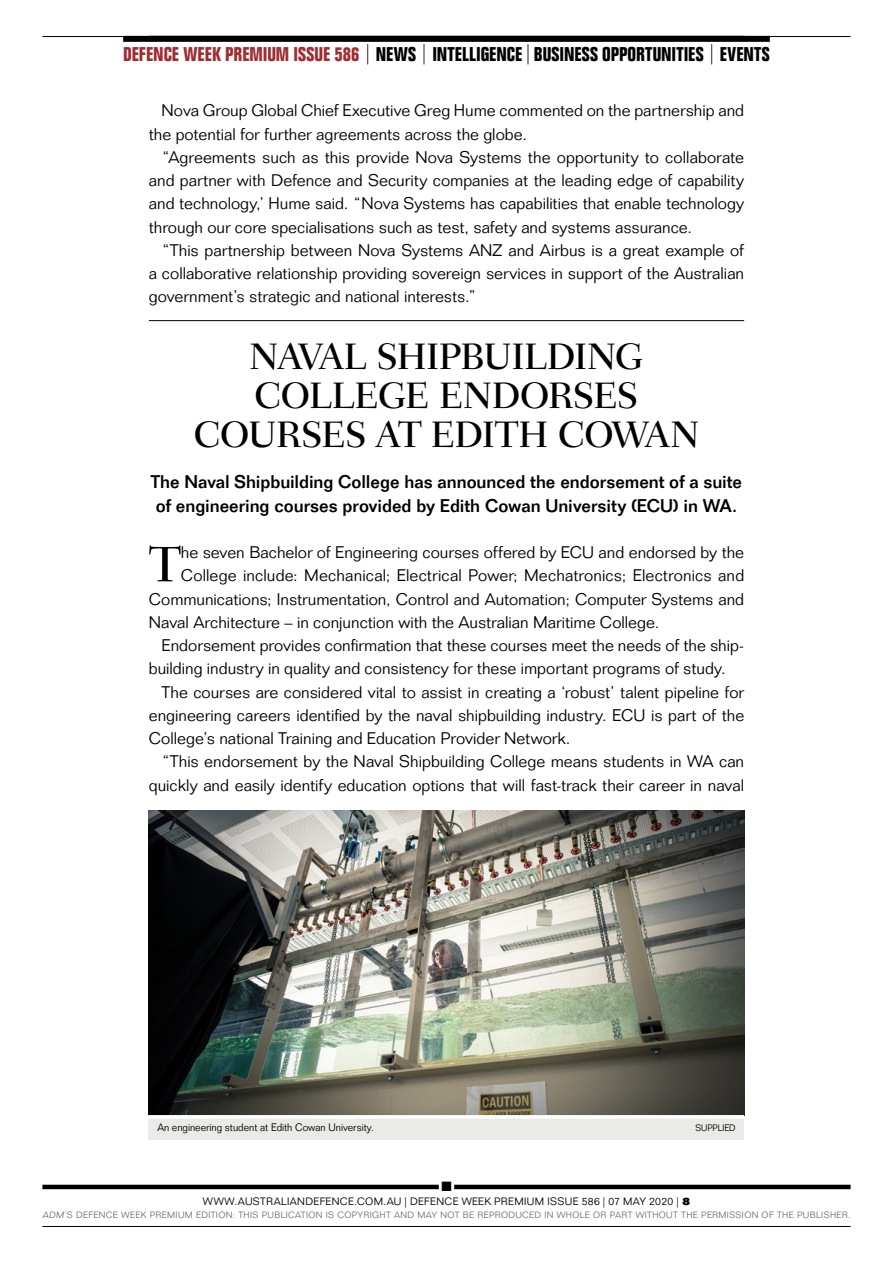
<style>
.page{position:relative;width:893px;height:1263px;background:#fff}
.page>*{position:absolute;margin:0;border:0;box-sizing:border-box;transform-origin:0 0}
.t1{font:500 50.85px "Fairfield LT Std";color:#000}
.t2{font:500 37.5px/39px "Fairfield LT Std";letter-spacing:-.04em;color:#000;text-align:center}
.t3{font:700 condensed 19.5px "Folio Std";color:#000}
.t4{font:500 18px/23.2px "Folio Std";letter-spacing:-.005em;color:#000}
.t5{font:300 16.5px/23.2px "Folio Std";color:#000;text-align:justify}
.t6{font:13.5px "Zapf Dingbats Std";color:#000}
.t7{font:300 10.65px "Folio Std";color:#000;scale:.94 1}
.t8{font:300 10.5px "Folio Std";letter-spacing:.035em;color:#000}
.t9{font:300 9.15px "Folio Std";color:#000;scale:.94 1}
.t10{font:300 9px "Folio Std";letter-spacing:.04em;color:#71726a}
.s1{color:#9f2d33}
.s2{font-weight:300;font-stretch:normal;font-size:22.5px}
.s3{font-weight:800}
</style>
<div class="page">
<hr style="left:42px;top:1185px;width:808px;height:4px;background:#000">
<hr style="left:42px;top:1226px;width:808px;height:1px;background:#000">
<div style="left:439px;top:1179px;width:15px;height:15px;border:6px solid #fff"></div>
<hr style="left:42px;top:36px;width:808px;height:1px;background:#000">
<div style="left:123px;top:36px;width:647px;height:6px;background:#000"></div>
<hr style="left:149px;top:320px;width:595px;height:1px;background:#000">
<img style="left:149px;top:810px;width:595px;height:305px">
<div style="left:149px;top:1115px;width:595px;height:25px;background:#eaebe8"></div>
<hr style="left:149px;top:1115px;width:595px;height:3px;background:#fff">
<p class="t3" style="left:123px;top:44px;width:648px"><span class="s1">DEFENCE WEEK PREMIUM ISSUE 586</span> <span class="s2">|</span> NEWS <span class="s2">|</span> INTELLIGENCE <span class="s2">|</span> BUSINESS OPPORTUNITIES <span class="s2">|</span> EVENTS</p>
<p class="t5" style="left:149px;top:99px;width:597px;text-indent:13px">Nova Group Global Chief Executive Greg Hume commented on the partnership and the potential for further agreements across the globe.</p>
<p class="t5" style="left:149px;top:145px;width:597px;text-indent:13px">“Agreements such as this provide Nova Systems the opportunity to collaborate and partner with Defence and Security companies at the leading edge of capability and technology,’ Hume said. “Nova Systems has capabilities that enable technology through our core specialisations such as test, safety and systems assurance.</p>
<p class="t5" style="left:149px;top:238px;width:597px;text-indent:13px">“This partnership between Nova Systems ANZ and Airbus is a great example of a collaborative relationship providing sovereign services in support of the Australian government’s strategic and national interests.”</p>
<h2 class="t2" style="left:193px;top:337px;width:508px">NAVAL SHIPBUILDING<br>COLLEGE ENDORSES<br>COURSES AT EDITH COWAN</h2>
<p class="t4" style="left:151px;top:470px;width:593px">The Naval Shipbuilding College has announced the endorsement of a suite of engineering courses provided by Edith Cowan University (ECU) in WA.</p>
<h1 class="t1" style="left:149px;top:535px;width:33px">T</h1>
<p class="t5" style="left:181px;top:541px;width:565px">he seven Bachelor of Engineering courses offered by ECU and endorsed by the</p>
<p class="t5" style="left:181px;top:564px;width:565px">College include: Mechanical; Electrical Power; Mechatronics; Electronics and</p>
<p class="t5" style="left:149px;top:587px;width:597px">Communications; Instrumentation, Control and Automation; Computer Systems and</p>
<p class="t5" style="left:149px;top:610px;width:512px">Naval Architecture – in conjunction with the Australian Maritime College.</p>
<p class="t5" style="left:162px;top:634px;width:584px">Endorsement provides confirmation that these courses meet the needs of the ship-</p>
<p class="t5" style="left:149px;top:657px;width:578px">building industry in quality and consistency for these important programs of study.</p>
<p class="t5" style="left:162px;top:680px;width:584px">The courses are considered vital to assist in creating a ‘robust’ talent pipeline for</p>
<p class="t5" style="left:149px;top:703px;width:597px">engineering careers identified by the naval shipbuilding industry. ECU is part of the</p>
<p class="t5" style="left:149px;top:727px;width:423px">College’s national Training and Education Provider Network.</p>
<p class="t5" style="left:162px;top:750px;width:584px">“This endorsement by the Naval Shipbuilding College means students in WA can</p>
<p class="t5" style="left:149px;top:773px;width:597px">quickly and easily identify education options that will fast-track their career in naval</p>
<p class="t7" style="left:157px;top:1121px;width:232px">An engineering student at Edith Cowan University.</p>
<p class="t9" style="left:695px;top:1123px;width:44px">SUPPLIED</p>
<p class="t6" style="left:441px;top:1180px;width:12px">■</p>
<p class="t8" style="left:203px;top:1195px;width:489px">WWW.AUSTRALIANDEFENCE.COM.AU | DEFENCE WEEK PREMIUM ISSUE 586 | 07 May 2020 | <span class="s3">8</span></p>
<p class="t10" style="left:42px;top:1210px;width:810px">ADM’S DEFENCE WEEK PREMIUM EDITION: THIS PUBLICATION IS COPYRIGHT AND MAY NOT BE REPRODUCED IN WHOLE OR PART WITHOUT THE PERMISSION OF THE PUBLISHER.</p>
</div>
